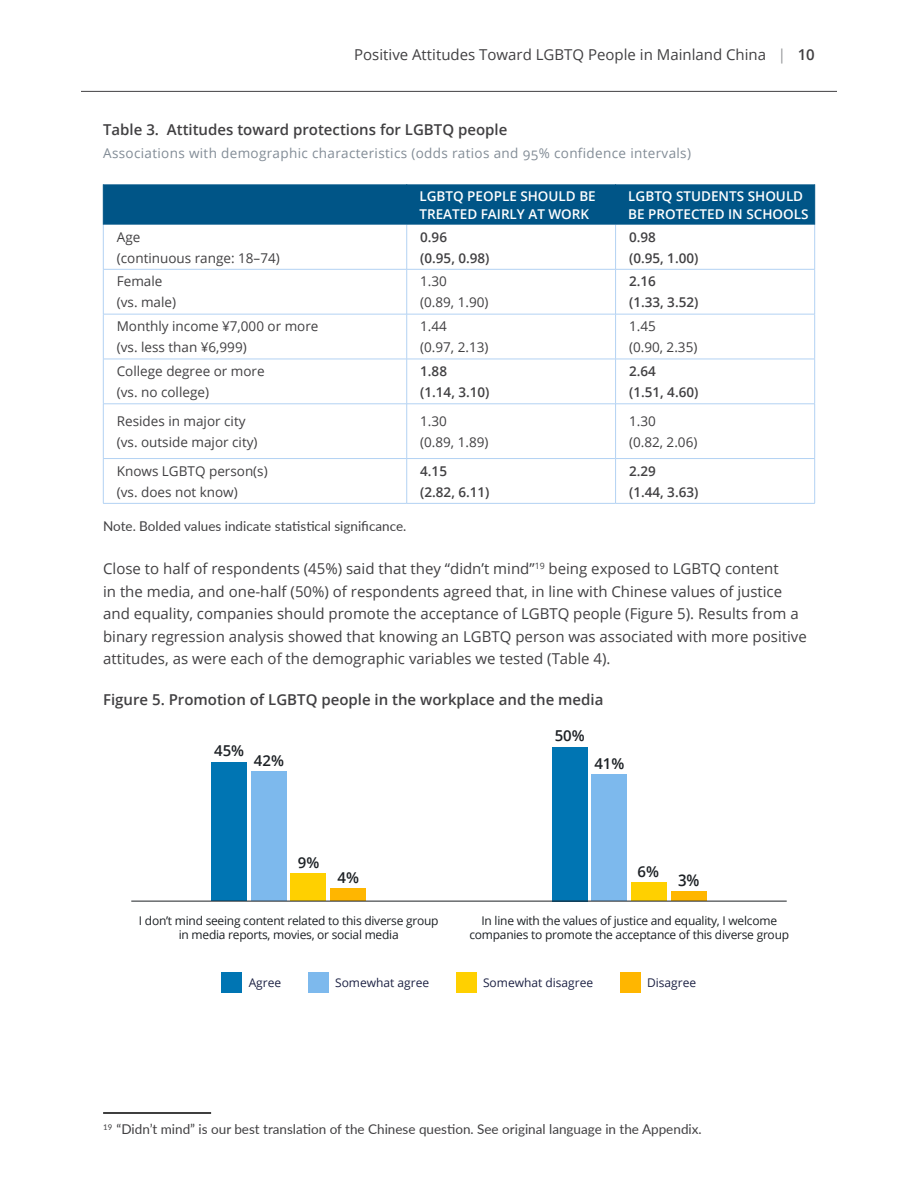
<style>
.page{position:relative;width:918px;height:1188px;background:#fff}
.page>*{position:absolute;margin:0;border:0;box-sizing:border-box;transform-origin:0 0}
.t1{font:600 16.05px "Open Sans";color:#1d2125;scale:.93 1}
.Body_Text{font:15px/22.5px "Open Sans";color:#414042}
.Figure_Heading{font:600 15px "Open Sans";color:#414042}
.Table_Heading{font:600 15px "Open Sans";color:#414042}
.t2{font:600 15px "Open Sans";color:#1d2125}
.Table_Content{font:13.5px/21px "Open Sans";color:#414042}
.Table_Content-2{font:600 13.5px/21px "Open Sans";color:#414042}
.Footnotes_Endnotes{font:13.5px "Lato";color:#414042}
.Figure_Subheader{font:13.5px "Open Sans";letter-spacing:.025em;color:#828c96}
.Table_Header{font:600 13.5px/18px "Open Sans";color:#fff}
.Footnotes_Endnotes_-_Body_text_follows{font:13.5px "Lato";color:#414042}
.t3{font:12px/13.5px "Open Sans";letter-spacing:-.02em;color:#1d2125;text-align:center}
.t4{font:12px "Open Sans";color:#1d2244}
.s1{color:#939598}
.s2{font-weight:600}
</style>
<div class="page">
<hr style="left:81px;top:91px;width:756px;height:1px;background:#414042">
<div style="left:104px;top:184px;width:710px;height:41px;background:#005587"></div>
<hr style="left:406px;top:184px;width:1px;height:41px;background:#005587">
<hr style="left:615px;top:184px;width:1px;height:41px;background:#005587">
<hr style="left:103px;top:225px;width:1px;height:44px;background:#b3d2f3">
<hr style="left:406px;top:225px;width:1px;height:44px;background:#b3d2f3">
<hr style="left:615px;top:225px;width:1px;height:44px;background:#b3d2f3">
<hr style="left:814px;top:225px;width:1px;height:44px;background:#b3d2f3">
<hr style="left:103px;top:269px;width:304px;height:1px;background:#b3d2f3">
<hr style="left:103px;top:269px;width:1px;height:45px;background:#b3d2f3">
<hr style="left:407px;top:269px;width:209px;height:1px;background:#b3d2f3">
<hr style="left:406px;top:269px;width:1px;height:45px;background:#b3d2f3">
<hr style="left:616px;top:269px;width:199px;height:1px;background:#b3d2f3">
<hr style="left:615px;top:269px;width:1px;height:45px;background:#b3d2f3">
<hr style="left:814px;top:269px;width:1px;height:45px;background:#b3d2f3">
<hr style="left:103px;top:314px;width:304px;height:1px;background:#b3d2f3">
<hr style="left:103px;top:314px;width:1px;height:45px;background:#b3d2f3">
<hr style="left:407px;top:314px;width:209px;height:1px;background:#b3d2f3">
<hr style="left:406px;top:314px;width:1px;height:45px;background:#b3d2f3">
<hr style="left:616px;top:314px;width:199px;height:1px;background:#b3d2f3">
<hr style="left:615px;top:314px;width:1px;height:45px;background:#b3d2f3">
<hr style="left:814px;top:314px;width:1px;height:45px;background:#b3d2f3">
<hr style="left:103px;top:359px;width:304px;height:1px;background:#b3d2f3">
<hr style="left:103px;top:359px;width:1px;height:45px;background:#b3d2f3">
<hr style="left:407px;top:359px;width:209px;height:1px;background:#b3d2f3">
<hr style="left:406px;top:359px;width:1px;height:45px;background:#b3d2f3">
<hr style="left:616px;top:359px;width:199px;height:1px;background:#b3d2f3">
<hr style="left:615px;top:359px;width:1px;height:45px;background:#b3d2f3">
<hr style="left:814px;top:359px;width:1px;height:45px;background:#b3d2f3">
<hr style="left:103px;top:404px;width:304px;height:1px;background:#b3d2f3">
<hr style="left:103px;top:404px;width:1px;height:54px;background:#b3d2f3">
<hr style="left:407px;top:404px;width:209px;height:1px;background:#b3d2f3">
<hr style="left:406px;top:404px;width:1px;height:54px;background:#b3d2f3">
<hr style="left:616px;top:404px;width:199px;height:1px;background:#b3d2f3">
<hr style="left:615px;top:404px;width:1px;height:54px;background:#b3d2f3">
<hr style="left:814px;top:404px;width:1px;height:54px;background:#b3d2f3">
<hr style="left:103px;top:458px;width:304px;height:1px;background:#b3d2f3">
<hr style="left:103px;top:459px;width:1px;height:44px;background:#b3d2f3">
<hr style="left:407px;top:458px;width:209px;height:1px;background:#b3d2f3">
<hr style="left:406px;top:459px;width:1px;height:44px;background:#b3d2f3">
<hr style="left:616px;top:458px;width:199px;height:1px;background:#b3d2f3">
<hr style="left:615px;top:459px;width:1px;height:44px;background:#b3d2f3">
<hr style="left:814px;top:459px;width:1px;height:44px;background:#b3d2f3">
<hr style="left:103px;top:503px;width:304px;height:1px;background:#b3d2f3">
<hr style="left:407px;top:503px;width:209px;height:1px;background:#b3d2f3">
<hr style="left:616px;top:503px;width:199px;height:1px;background:#b3d2f3">
<hr style="left:103px;top:184px;width:1px;height:41px;background:#005587">
<hr style="left:814px;top:184px;width:1px;height:41px;background:#005587">
<hr style="left:103px;top:1112px;width:108px;height:2px;background:#000">
<div style="left:330px;top:889px;width:36px;height:12px;background:#ffb600"></div>
<div style="left:671px;top:892px;width:35px;height:9px;background:#ffb600"></div>
<div style="left:291px;top:873px;width:35px;height:28px;background:#ffd000"></div>
<div style="left:631px;top:883px;width:36px;height:18px;background:#ffd000"></div>
<div style="left:251px;top:772px;width:36px;height:129px;background:#7db9ed"></div>
<div style="left:592px;top:775px;width:35px;height:126px;background:#7db9ed"></div>
<div style="left:211px;top:762px;width:36px;height:139px;background:#0075b3"></div>
<div style="left:552px;top:747px;width:36px;height:154px;background:#0075b3"></div>
<div style="left:222px;top:972px;width:20px;height:20px;background:#0075b3"></div>
<div style="left:308px;top:972px;width:20px;height:20px;background:#7db9ed"></div>
<div style="left:456px;top:972px;width:20px;height:20px;background:#ffd000"></div>
<div style="left:620px;top:972px;width:20px;height:20px;background:#ffb600"></div>
<hr style="left:131px;top:901px;width:656px;height:1px;background:#1d2125">
<p class="Body_Text" style="left:354px;top:43px;width:462px">Positive Attitudes Toward LGBTQ People in Mainland China <span class="s1">|</span> <span class="s2">10</span></p>
<h4 class="Table_Heading" style="left:103px;top:119px;width:406px">Table 3. Attitudes toward protections for LGBTQ people</h4>
<p class="Figure_Subheader" style="left:103px;top:144px;width:589px">Associations with demographic characteristics (odds ratios and 95% confidence intervals)</p>
<p class="Table_Header" style="left:419px;top:186px;width:178px">LGBTQ PEOPLE SHOULD BE<br>TREATED FAIRLY AT WORK</p>
<p class="Table_Header" style="left:628px;top:186px;width:182px">LGBTQ STUDENTS SHOULD<br>BE PROTECTED IN SCHOOLS</p>
<p class="Table_Content" style="left:117px;top:226px;width:165px">Age<br>(continuous range: 18–74)</p>
<p class="Table_Content-2" style="left:420px;top:226px;width:71px">0.96<br>(0.95, 0.98)</p>
<p class="Table_Content-2" style="left:629px;top:226px;width:71px">0.98<br>(0.95, 1.00)</p>
<p class="Table_Content" style="left:117px;top:271px;width:61px">Female (vs. male)</p>
<p class="Table_Content" style="left:420px;top:271px;width:70px">1.30<br>(0.89, 1.90)</p>
<p class="Table_Content-2" style="left:629px;top:271px;width:71px">2.16<br>(1.33, 3.52)</p>
<p class="Table_Content" style="left:117px;top:315px;width:203px">Monthly income ¥7,000 or more (vs. less than ¥6,999)</p>
<p class="Table_Content" style="left:420px;top:315px;width:70px">1.44<br>(0.97, 2.13)</p>
<p class="Table_Content" style="left:629px;top:315px;width:70px">1.45<br>(0.90, 2.35)</p>
<p class="Table_Content" style="left:117px;top:360px;width:149px">College degree or more (vs. no college)</p>
<p class="Table_Content-2" style="left:420px;top:360px;width:71px">1.88<br>(1.14, 3.10)</p>
<p class="Table_Content-2" style="left:629px;top:360px;width:71px">2.64<br>(1.51, 4.60)</p>
<p class="Table_Content" style="left:117px;top:410px;width:142px">Resides in major city (vs. outside major city)</p>
<p class="Table_Content" style="left:420px;top:410px;width:70px">1.30<br>(0.89, 1.89)</p>
<p class="Table_Content" style="left:629px;top:410px;width:70px">1.30<br>(0.82, 2.06)</p>
<p class="Table_Content" style="left:117px;top:460px;width:152px">Knows LGBTQ person(s) (vs. does not know)</p>
<p class="Table_Content-2" style="left:420px;top:460px;width:71px">4.15<br>(2.82, 6.11)</p>
<p class="Table_Content-2" style="left:629px;top:460px;width:71px">2.29<br>(1.44, 3.63)</p>
<p class="Footnotes_Endnotes_-_Body_text_follows" style="left:103px;top:517px;width:305px">Note. Bolded values indicate statistical significance.</p>
<p class="Body_Text" style="left:103px;top:557px;width:705px">Close to half of respondents (45%) said that they “didn’t mind”<sup>19</sup> being exposed to LGBTQ content<br>in the media, and one-half (50%) of respondents agreed that, in line with Chinese values of justice and equality, companies should promote the acceptance of LGBTQ people (Figure 5). Results from a binary regression analysis showed that knowing an LGBTQ person was associated with more positive attitudes, as were each of the demographic variables we tested (Table 4).</p>
<p class="Figure_Heading" style="left:103px;top:690px;width:502px">Figure 5. Promotion of LGBTQ people in the workplace and the media</p>
<p class="t2" style="left:214px;top:741px;width:32px">45%</p>
<p class="t2" style="left:254px;top:750px;width:32px">42%</p>
<p class="t2" style="left:298px;top:852px;width:23px">9%</p>
<p class="t2" style="left:337px;top:867px;width:23px">4%</p>
<p class="t2" style="left:555px;top:725px;width:32px">50%</p>
<p class="t2" style="left:594px;top:753px;width:32px">41%</p>
<p class="t2" style="left:637px;top:861px;width:23px">6%</p>
<p class="t1" style="left:678px;top:869px;width:25px">3%</p>
<p class="t3" style="left:139px;top:914px;width:301px">I don’t mind seeing content related to this diverse group in media reports, movies, or social media</p>
<p class="t3" style="left:469px;top:914px;width:321px">In line with the values of justice and equality, I welcome companies to promote the acceptance of this diverse group</p>
<p class="t4" style="left:249px;top:975px;width:34px">Agree</p>
<p class="t4" style="left:335px;top:975px;width:96px">Somewhat agree</p>
<p class="t4" style="left:483px;top:975px;width:112px">Somewhat disagree</p>
<p class="t4" style="left:647px;top:975px;width:51px">Disagree</p>
<p class="Footnotes_Endnotes" style="left:103px;top:1119px;width:600px"><sup>19</sup> “Didn’t mind” is our best translation of the Chinese question. See original language in the Appendix.</p>
</div>
